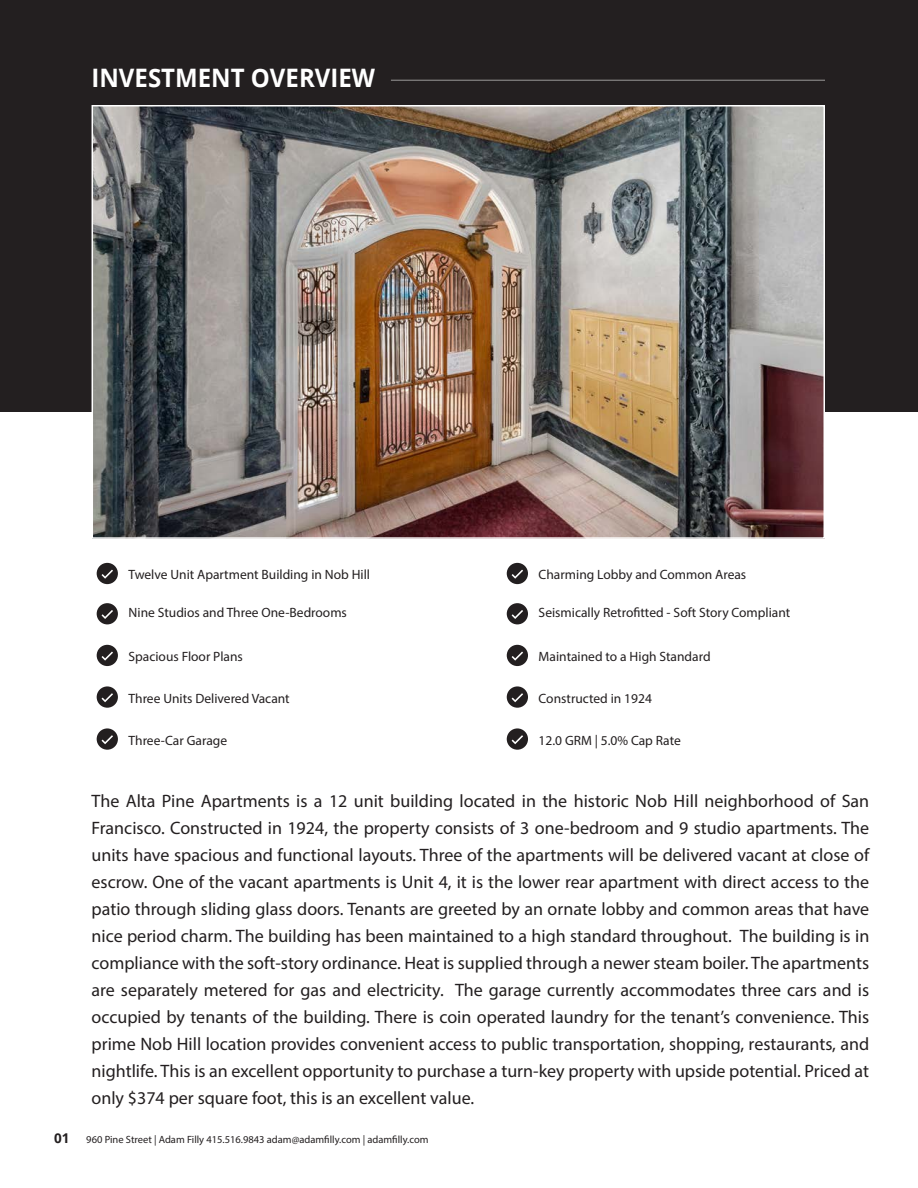
<style>
.page{position:relative;width:918px;height:1188px;background:#fff}
.page>*{position:absolute;margin:0;border:0;box-sizing:border-box;transform-origin:0 0}
.t1{font:700 25.5px "Open Sans";color:#fff;scale:.94 1}
.t2{font:18px/27px "Myriad Pro";color:#231f20;text-align:justify}
.t3{font:13.5px "Myriad Pro";color:#231f20}
.t4{font:10.5px "Myriad Pro";color:#231f20}
.s1{font-family:"Open Sans";font-weight:700;font-size:13.5px}
</style>
<div class="page">
<div style="left:0;top:0;width:918px;height:411px;background:#231f20"></div>
<img style="left:95px;top:108px;width:727px;height:428px">
<div style="left:92px;top:105px;width:733px;height:434px;border:2px solid #fff"></div>
<hr style="left:391px;top:80px;width:434px;height:1px;background:#fff">
<div style="left:97px;top:563px;width:21px;height:21px;background:#231f20;border-radius:50%"></div>
<div style="left:97px;top:603px;width:21px;height:21px;background:#231f20;border-radius:50%"></div>
<svg style="left:102px;top:570px;width:11px;height:9px"></svg>
<svg style="left:102px;top:610px;width:11px;height:9px"></svg>
<div style="left:97px;top:645px;width:21px;height:21px;background:#231f20;border-radius:50%"></div>
<svg style="left:102px;top:652px;width:11px;height:9px"></svg>
<div style="left:97px;top:686px;width:21px;height:22px;background:#231f20;border-radius:50%"></div>
<svg style="left:102px;top:687px;width:11px;height:15px"></svg>
<div style="left:507px;top:563px;width:21px;height:21px;background:#231f20;border-radius:50%"></div>
<div style="left:507px;top:603px;width:21px;height:21px;background:#231f20;border-radius:50%"></div>
<svg style="left:512px;top:570px;width:11px;height:9px"></svg>
<svg style="left:512px;top:610px;width:11px;height:9px"></svg>
<div style="left:507px;top:645px;width:21px;height:21px;background:#231f20;border-radius:50%"></div>
<svg style="left:512px;top:652px;width:11px;height:9px"></svg>
<div style="left:507px;top:686px;width:21px;height:22px;background:#231f20;border-radius:50%"></div>
<svg style="left:512px;top:687px;width:11px;height:15px"></svg>
<div style="left:97px;top:728px;width:21px;height:22px;background:#231f20;border-radius:50%"></div>
<svg style="left:102px;top:729px;width:11px;height:15px"></svg>
<div style="left:507px;top:728px;width:21px;height:22px;background:#231f20;border-radius:50%"></div>
<svg style="left:512px;top:729px;width:11px;height:15px"></svg>
<p class="t1" style="left:92px;top:60px;width:303px">INVESTMENT OVERVIEW</p>
<p class="t3" style="left:129px;top:566px;width:243px">Twelve Unit Apartment Building in Nob Hill</p>
<p class="t3" style="left:129px;top:604px;width:220px">Nine Studios and Three One-Bedrooms</p>
<p class="t3" style="left:129px;top:648px;width:116px">Spacious Floor Plans</p>
<p class="t3" style="left:129px;top:690px;width:163px">Three Units Delivered Vacant</p>
<p class="t3" style="left:539px;top:566px;width:209px">Charming Lobby and Common Areas</p>
<p class="t3" style="left:539px;top:604px;width:253px">Seismically Retrofitted - Soft Story Compliant</p>
<p class="t3" style="left:539px;top:648px;width:174px">Maintained to a High Standard</p>
<p class="t3" style="left:539px;top:690px;width:115px">Constructed in 1924</p>
<p class="t3" style="left:129px;top:732px;width:100px">Three-Car Garage</p>
<p class="t3" style="left:539px;top:732px;width:144px">12.0 GRM | 5.0% Cap Rate</p>
<p class="t2" style="left:92px;top:787px;width:779px">The Alta Pine Apartments is a 12 unit building located in the historic Nob Hill neighborhood of San Francisco. Constructed in 1924, the property consists of 3 one-bedroom and 9 studio apartments. The units have spacious and functional layouts. Three of the apartments will be delivered vacant at close of escrow. One of the vacant apartments is Unit 4, it is the lower rear apartment with direct access to the patio through sliding glass doors. Tenants are greeted by an ornate lobby and common areas that have nice period charm. The building has been maintained to a high standard throughout. The building is in compliance with the soft-story ordinance. Heat is supplied through a newer steam boiler. The apartments are separately metered for gas and electricity. The garage currently accommodates three cars and is occupied by tenants of the building. There is coin operated laundry for the tenant’s convenience. This prime Nob Hill location provides convenient access to public transportation, shopping, restaurants, and nightlife. This is an excellent opportunity to purchase a turn-key property with upside potential. Priced at only $374 per square foot, this is an excellent value.</p>
<p class="t4" style="left:54px;top:1133px;width:376px"><span class="s1">01</span> 960 Pine Street | Adam Filly 415.516.9843 adam@adamfilly.com | adamfilly.com</p>
</div>
